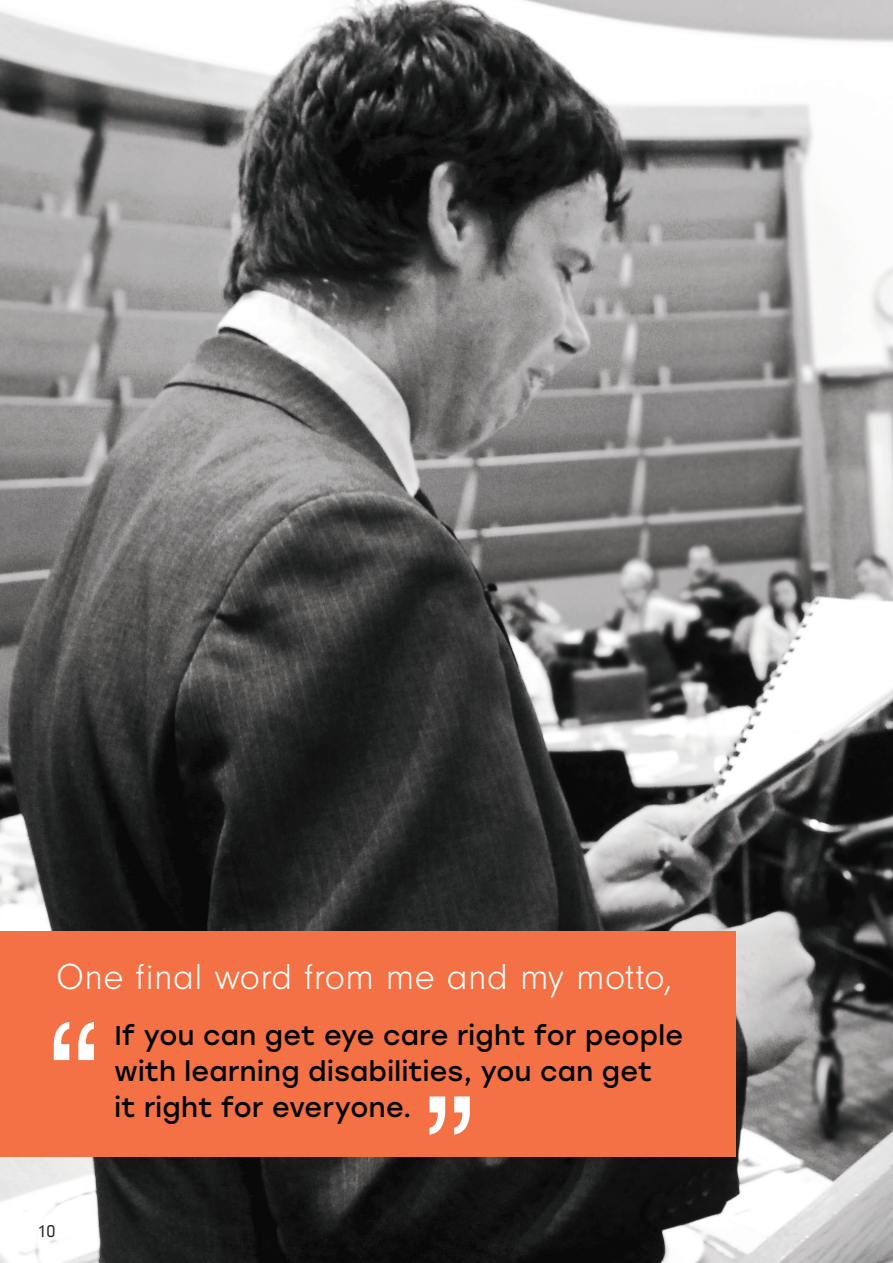
<style>
.page{position:relative;width:893px;height:1263px;background:#fff}
.page>*{position:absolute;margin:0;border:0;box-sizing:border-box;transform-origin:0 0}
.t1{font:150px "Helvetica";color:#fff}
.t2{font:300 37.5px "Neuzeit Gro";letter-spacing:.01em;color:#fff}
.t3{font:27px/36px "Stolzl";letter-spacing:.01em;color:#000}
.t4{font:18px "Neuzeit Gro";color:#23272a}
</style>
<div class="page">
<img style="left:0;top:0;width:893px;height:1263px">
<svg style="left:793px;top:234px;width:100px;height:1029px"></svg>
<div style="left:0;top:931px;width:735px;height:225px;background:#f37144"></div>
<p class="t2" style="left:57px;top:957px;width:617px">One final word from me and my motto,</p>
<p class="t1" style="left:48px;top:962px;width:51px">“</p>
<p class="t3" style="left:114px;top:1017px;width:570px">If you can get eye care right for people with learning disabilities, you can get</p>
<p class="t3" style="left:114px;top:1089px;width:299px">it right for everyone.</p>
<p class="t1" style="left:476px;top:1194px;width:51px;rotate:-180deg">“</p>
<p class="t4" style="left:38px;top:1221px;width:19px">10</p>
</div>
